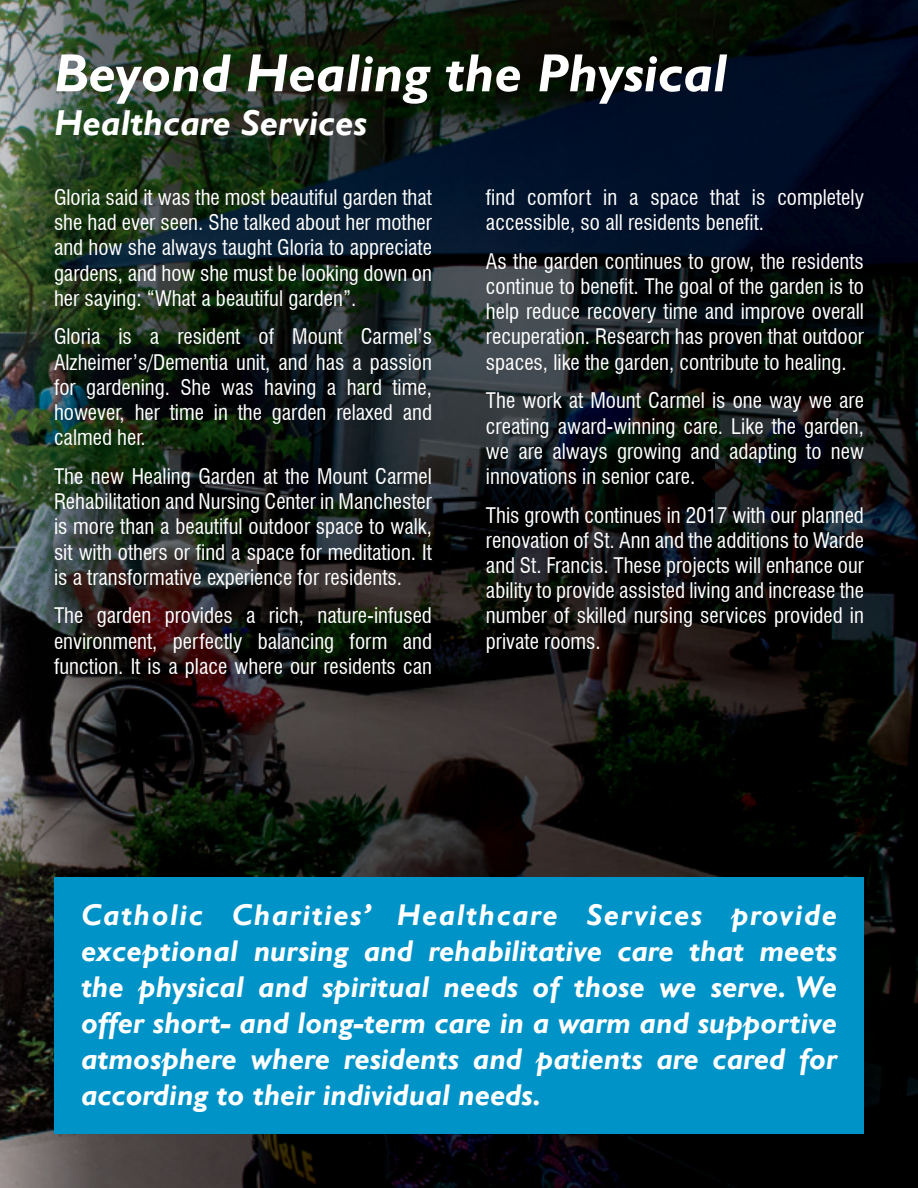
<style>
.page{position:relative;width:918px;height:1188px;background:#fff}
.page>*{position:absolute;margin:0;border:0;box-sizing:border-box;transform-origin:0 0}
.t1{font:italic 700 54px "Gill Sans";color:#fff}
.t2{font:italic 700 36px "Gill Sans";color:#fff}
.t3{font:italic 700 30px/36px "Gill Sans";color:#fff;text-align:justify}
.t4{font:condensed 21px/25.2px "Swiss 721 BT";color:#fff;text-align:justify}
</style>
<div class="page">
<img style="left:0;top:0;width:918px;height:1188px">
<div style="left:54px;top:878px;width:810px;height:256px;background:#0093c8"></div>
<h1 class="t1" style="left:54px;top:42px;width:674px">Beyond Healing the Physical</h1>
<h2 class="t2" style="left:54px;top:101px;width:314px">Healthcare Services</h2>
<p class="t4" style="left:54px;top:185px;width:380px">Gloria said it was the most beautiful garden that she had ever seen. She talked about her mother and how she always taught Gloria to appreciate gardens, and how she must be looking down on her saying: “What a beautiful garden”.</p>
<p class="t4" style="left:54px;top:324px;width:380px">Gloria is a resident of Mount Carmel’s Alzheimer’s/Dementia unit, and has a passion for gardening. She was having a hard time, however, her time in the garden relaxed and calmed her.</p>
<p class="t4" style="left:54px;top:464px;width:380px">The new Healing Garden at the Mount Carmel Rehabilitation and Nursing Center in Manchester is more than a beautiful outdoor space to walk, sit with others or find a space for meditation. It is a transformative experience for residents.</p>
<p class="t4" style="left:54px;top:603px;width:379px">The garden provides a rich, nature-infused environment, perfectly balancing form and function. It is a place where our residents can</p>
<p class="t4" style="left:486px;top:185px;width:380px">find comfort in a space that is completely accessible, so all residents benefit.</p>
<p class="t4" style="left:486px;top:249px;width:380px">As the garden continues to grow, the residents continue to benefit. The goal of the garden is to help reduce recovery time and improve overall recuperation. Research has proven that outdoor spaces, like the garden, contribute to healing.</p>
<p class="t4" style="left:486px;top:388px;width:380px">The work at Mount Carmel is one way we are creating award-winning care. Like the garden, we are always growing and adapting to new innovations in senior care.</p>
<p class="t4" style="left:486px;top:502px;width:380px">This growth continues in 2017 with our planned renovation of St. Ann and the additions to Warde and St. Francis. These projects will enhance our ability to provide assisted living and increase the number of skilled nursing services provided in private rooms.</p>
<p class="t3" style="left:81px;top:898px;width:758px">Catholic Charities’ Healthcare Services provide exceptional nursing and rehabilitative care that meets the physical and spiritual needs of those we serve. We offer short- and long-term care in a warm and supportive atmosphere where residents and patients are cared for according to their individual needs.</p>
</div>
